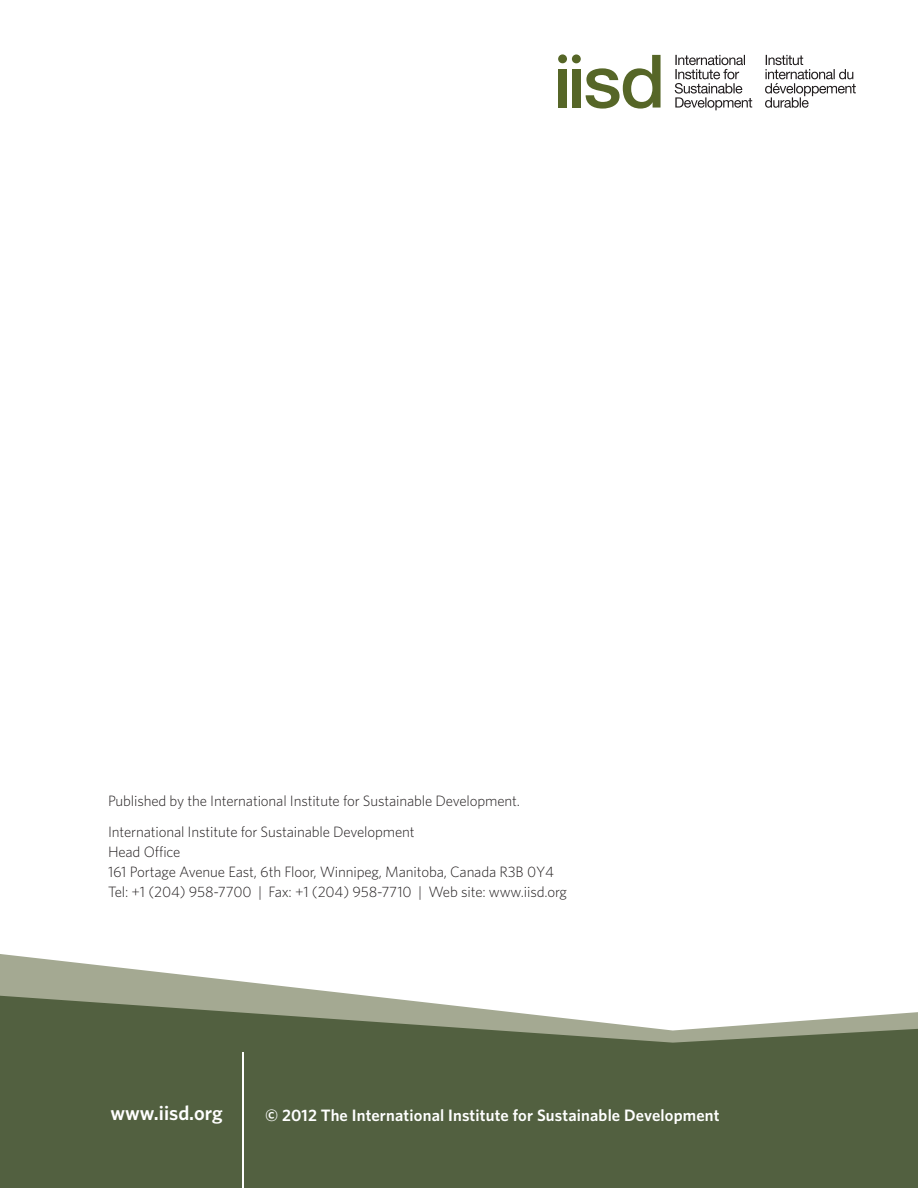
<style>
.page{position:relative;width:918px;height:1188px;background:#fff}
.page>*{position:absolute;margin:0;border:0;box-sizing:border-box;transform-origin:0 0}
.t1{font:600 20.25px "Whitney";color:#fff}
.t2{font:600 16.5px "Whitney";letter-spacing:.01em;color:#fff}
.Body_copy{font:300 15px "Whitney";letter-spacing:-.01em;color:#231f20}
</style>
<div class="page">
<div style="left:558px;top:69px;width:9px;height:39px;background:#566627"></div>
<div style="left:572px;top:69px;width:9px;height:39px;background:#566627"></div>
<svg style="left:586px;top:55px;width:75px;height:54px"></svg>
<div style="left:558px;top:54px;width:9px;height:9px;background:#566627;border-radius:50%"></div>
<div style="left:572px;top:54px;width:9px;height:9px;background:#566627;border-radius:50%"></div>
<svg style="left:675px;top:55px;width:181px;height:55px"></svg>
<svg style="left:0;top:954px;width:360px;height:41px"></svg>
<svg style="left:0;top:995px;width:918px;height:193px;background:#647053"></svg>
<hr style="left:242px;top:1052px;width:1px;height:136px;background:#fff">
<p class="Body_copy" style="left:108px;top:791px;width:414px">Published by the International Institute for Sustainable Development.</p>
<p class="Body_copy" style="left:108px;top:821px;width:308px">International Institute for Sustainable Development</p>
<p class="Body_copy" style="left:108px;top:842px;width:74px">Head Office</p>
<p class="Body_copy" style="left:108px;top:862px;width:448px">161 Portage Avenue East, 6th Floor, Winnipeg, Manitoba, Canada R3B 0Y4</p>
<p class="Body_copy" style="left:108px;top:882px;width:461px">Tel: +1 (204) 958-7700 | Fax: +1 (204) 958-7710 | Web site: www.iisd.org</p>
<h1 class="t1" style="left:111px;top:1100px;width:114px">www.iisd.org</h1>
<p class="t2" style="left:265px;top:1104px;width:456px">© 2012 The International Institute for Sustainable Development</p>
</div>
